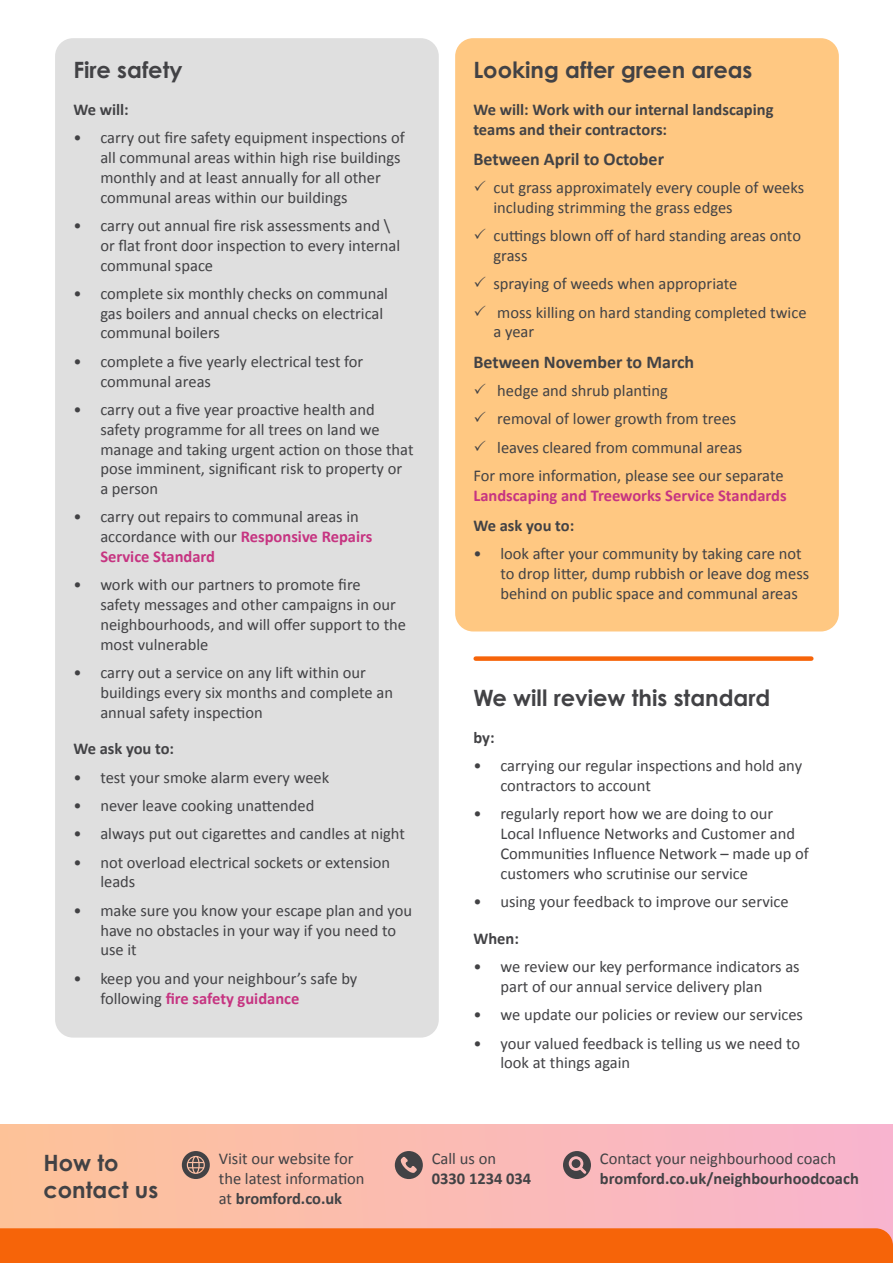
<style>
.page{position:relative;width:893px;height:1263px;background:#fff}
.page>*{position:absolute;margin:0;border:0;box-sizing:border-box;transform-origin:0 0}
.t1{font:700 22.5px/27px "Century Gothic Pro";color:#424245}
.t2{font:700 18px "Calibri";color:#424245}
.t3{font:16.5px/19.8px "Calibri";color:#424245}
.t4{font:700 16.5px/19.8px "Calibri";color:#424245}
.s1{font-weight:700;color:#c63481}
.s2{font-weight:700}
.s3{font-weight:400}
</style>
<div class="page">
<div style="left:55px;top:38px;width:384px;height:999px;background:#dfdfdf;border-radius:18px"></div>
<div style="left:0;top:1124px;width:893px;height:121px;background:linear-gradient(to right,#fdc298,#f8b4cf)"></div>
<svg style="left:182px;top:1151px;width:28px;height:28px"></svg>
<svg style="left:395px;top:1151px;width:28px;height:28px"></svg>
<svg style="left:563px;top:1151px;width:28px;height:28px"></svg>
<div style="left:455px;top:38px;width:384px;height:593px;background:#ffc882;border-radius:18px"></div>
<div style="left:0;top:1228px;width:893px;height:35px;background:#f66409"></div>
<div style="left:476px;top:656px;width:335px;height:5px;background:#f66409"></div>
<p class="t1" style="left:73px;top:56px;width:111px">Fire safety</p>
<p class="t4" style="left:73px;top:99px;width:57px">We will:</p>
<p class="t3" style="left:100px;top:127px;width:306px;text-indent:-27px">• carry out fire safety equipment inspections of all communal areas within high rise buildings monthly and at least annually for all other communal areas within our buildings</p>
<p class="t3" style="left:100px;top:215px;width:301px;text-indent:-27px">• carry out annual fire risk assessments and \ or flat front door inspection to every internal communal space</p>
<p class="t3" style="left:100px;top:283px;width:289px;text-indent:-27px">• complete six monthly checks on communal gas boilers and annual checks on electrical communal boilers</p>
<p class="t3" style="left:100px;top:351px;width:265px;text-indent:-27px">• complete a five yearly electrical test for communal areas</p>
<p class="t3" style="left:100px;top:399px;width:315px;text-indent:-27px">• carry out a five year proactive health and safety programme for all trees on land we manage and taking urgent action on those that pose imminent, significant risk to property or a person</p>
<p class="t3" style="left:100px;top:507px;width:273px;text-indent:-27px">• carry out repairs to communal areas in accordance with our <span class="s1">Responsive Repairs<br>Service Standard</span></p>
<p class="t3" style="left:100px;top:574px;width:307px;text-indent:-27px">• work with our partners to promote fire<br>safety messages and other campaigns in our neighbourhoods, and will offer support to the most vulnerable</p>
<p class="t3" style="left:100px;top:662px;width:294px;text-indent:-27px">• carry out a service on any lift within our buildings every six months and complete an annual safety inspection</p>
<p class="t4" style="left:73px;top:738px;width:102px">We ask you to:</p>
<p class="t3" style="left:73px;top:767px;width:257px">• test your smoke alarm every week</p>
<p class="t3" style="left:73px;top:795px;width:243px">• never leave cooking unattended</p>
<p class="t3" style="left:73px;top:823px;width:333px">• always put out cigarettes and candles at night</p>
<p class="t3" style="left:100px;top:852px;width:291px;text-indent:-27px">• not overload electrical sockets or extension leads</p>
<p class="t3" style="left:100px;top:900px;width:313px;text-indent:-27px">• make sure you know your escape plan and you have no obstacles in your way if you need to use it</p>
<p class="t3" style="left:100px;top:968px;width:259px;text-indent:-27px">• keep you and your neighbour’s safe by following <span class="s1">fire safety guidance</span></p>
<p class="t1" style="left:473px;top:56px;width:281px">Looking after green areas</p>
<p class="t4" style="left:473px;top:99px;width:302px">We will: Work with our internal landscaping teams and their contractors:</p>
<p class="t2" style="left:473px;top:146px;width:192px">Between April to October</p>
<p class="t3" style="left:493px;top:177px;width:312px">cut grass approximately every couple of weeks including strimming the grass edges</p>
<p class="t3" style="left:493px;top:225px;width:309px">cuttings blown off of hard standing areas onto grass</p>
<p class="t3" style="left:493px;top:274px;width:245px">spraying of weeds when appropriate</p>
<p class="t3" style="left:493px;top:302px;width:315px">moss killing on hard standing completed twice a year</p>
<p class="t2" style="left:473px;top:349px;width:222px">Between November to March</p>
<p class="t3" style="left:497px;top:380px;width:172px">hedge and shrub planting</p>
<p class="t3" style="left:497px;top:408px;width:241px">removal of lower growth from trees</p>
<p class="t3" style="left:497px;top:437px;width:247px">leaves cleared from communal areas</p>
<p class="t3" style="left:473px;top:465px;width:315px">For more information, please see our separate<br><span class="s1">Landscaping and Treeworks Service Standards</span></p>
<p class="t4" style="left:473px;top:515px;width:102px">We ask you to:</p>
<p class="t3" style="left:500px;top:543px;width:310px;text-indent:-27px">• look after your community by taking care not to drop litter, dump rubbish or leave dog mess behind on public space and communal areas</p>
<p class="t1" style="left:473px;top:684px;width:298px">We will review this standard</p>
<p class="t4" style="left:473px;top:727px;width:23px">by:</p>
<p class="t3" style="left:500px;top:755px;width:303px;text-indent:-27px">• carrying our regular inspections and hold any contractors to account</p>
<p class="t3" style="left:500px;top:803px;width:310px;text-indent:-27px">• regularly report how we are doing to our Local Infl uence Networks and Customer and Communities Influence Network – made up of customers who scrutinise our service</p>
<p class="t3" style="left:473px;top:891px;width:317px">• using your feedback to improve our service</p>
<p class="t4" style="left:473px;top:928px;width:47px">When:</p>
<p class="t3" style="left:500px;top:956px;width:301px;text-indent:-27px">• we review our key performance indicators as part of our annual service delivery plan</p>
<p class="t3" style="left:473px;top:1004px;width:331px">• we update our policies or review our services</p>
<p class="t3" style="left:500px;top:1033px;width:301px;text-indent:-27px">• your valued feedback is telling us we need to look at things again</p>
<p class="t1" style="left:44px;top:1149px;width:116px">How to contact us</p>
<p class="t3" style="left:219px;top:1148px;width:147px">Visit our website for the latest information at <span class="s2">bromford.co.uk</span></p>
<p class="t4" style="left:432px;top:1148px;width:101px"><span class="s3">Call us on<br></span>0330 1234 034</p>
<p class="t4" style="left:600px;top:1148px;width:260px"><span class="s3">Contact your neighbourhood coach </span>bromford.co.uk/neighbourhoodcoach</p>
</div>
